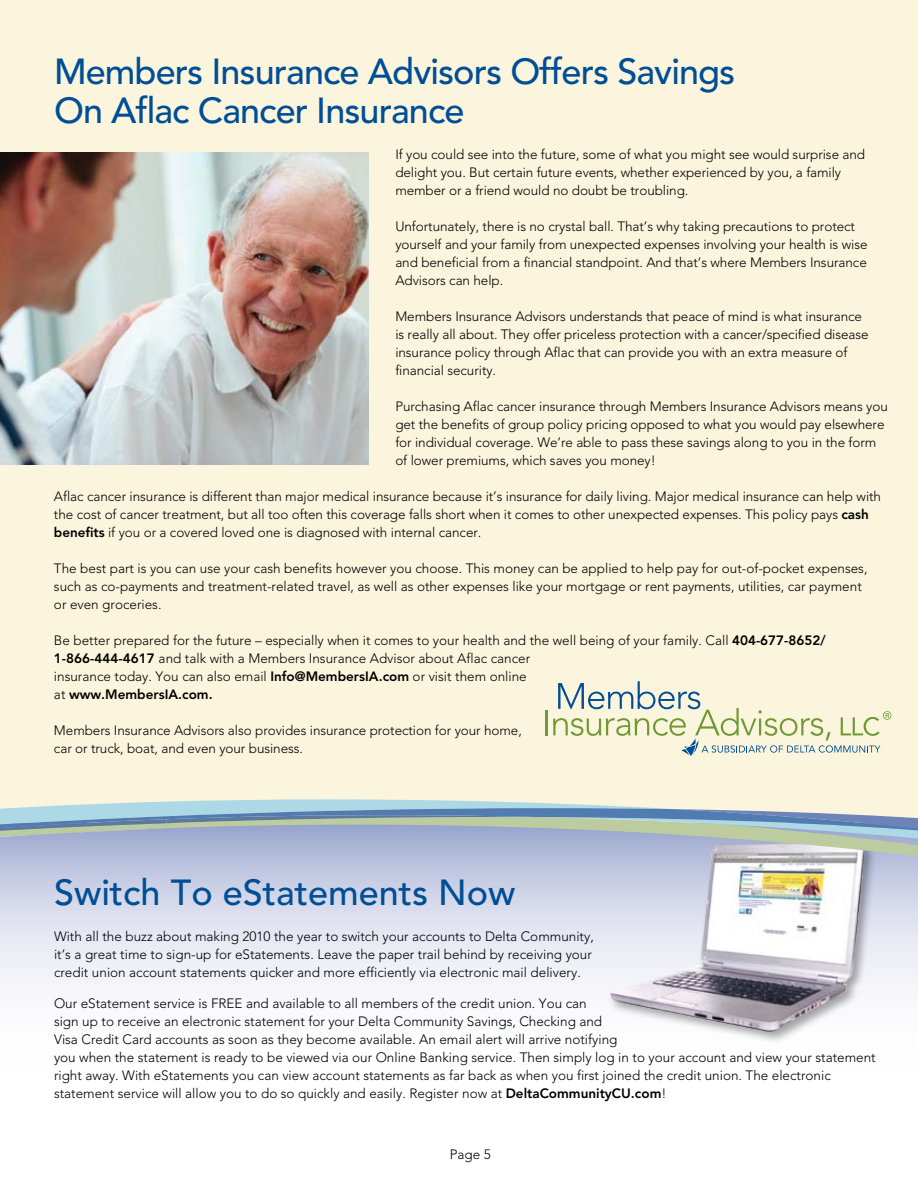
<style>
.page{position:relative;width:918px;height:1188px;background:#fff}
.page>*{position:absolute;margin:0;border:0;box-sizing:border-box;transform-origin:0 0}
.t1{font:500 36px/39px "Avenir";letter-spacing:-.025em;color:#004e95}
.t2{font:500 36px "Avenir";color:#004e95}
.t3{font:300 13.5px/18px "Avenir";letter-spacing:-.005em;color:#000}
.s1{font-weight:800}
</style>
<div class="page">
<svg style="left:0;top:863px;width:918px;height:122px"></svg>
<div style="left:0;top:0;width:918px;height:823px;background:#fcf5dd"></div>
<img style="left:0;top:153px;width:368px;height:311px">
<hr style="left:546px;top:710px;width:2px;height:25px;background:#6e9934">
<svg style="left:553px;top:681px;width:338px;height:76px"></svg>
<div style="left:607px;top:839px;width:270px;height:205px;background:#000;opacity:.35"></div>
<img style="left:610px;top:863px;width:244px;height:144px">
<svg style="left:15px;top:799px;width:638px;height:9px;fill:#add8e6"></svg>
<svg style="left:0;top:808px;width:859px;height:7px;background:#8aadca"></svg>
<svg style="left:0;top:815px;width:918px;height:48px;background:#a6b5c6"></svg>
<h1 class="t1" style="left:54px;top:53px;width:683px">Members Insurance Advisors Offers Savings<br>On Aflac Cancer Insurance</h1>
<p class="t3" style="left:395px;top:145px;width:471px">If you could see into the future, some of what you might see would surprise and delight you. But certain future events, whether experienced by you, a family member or a friend would no doubt be troubling.</p>
<p class="t3" style="left:395px;top:217px;width:474px">Unfortunately, there is no crystal ball. That’s why taking precautions to protect yourself and your family from unexpected expenses involving your health is wise and beneficial from a financial standpoint. And that’s where Members Insurance Advisors can help.</p>
<p class="t3" style="left:395px;top:307px;width:475px">Members Insurance Advisors understands that peace of mind is what insurance is really all about. They offer priceless protection with a cancer/specified disease insurance policy through Aflac that can provide you with an extra measure of financial security.</p>
<p class="t3" style="left:395px;top:397px;width:494px">Purchasing Aflac cancer insurance through Members Insurance Advisors means you get the benefits of group policy pricing opposed to what you would pay elsewhere for individual coverage. We’re able to pass these savings along to you in the form of lower premiums, which saves you money!</p>
<p class="t3" style="left:54px;top:487px;width:829px">Aflac cancer insurance is different than major medical insurance because it’s insurance for daily living. Major medical insurance can help with the cost of cancer treatment, but all too often this coverage falls short when it comes to other unexpected expenses. This policy pays <span class="s1">cash benefits</span> if you or a covered loved one is diagnosed with internal cancer.</p>
<p class="t3" style="left:54px;top:559px;width:815px">The best part is you can use your cash benefits however you choose. This money can be applied to help pay for out-of-pocket expenses, such as co-payments and treatment-related travel, as well as other expenses like your mortgage or rent payments, utilities, car payment or even groceries.</p>
<p class="t3" style="left:54px;top:631px;width:773px">Be better prepared for the future – especially when it comes to your health and the well being of your family. Call <span class="s1">404-677-8652/ 1-866-444-4617</span> and talk with a Members Insurance Advisor about Aflac cancer<br>insurance today. You can also email <span class="s1">Info@MembersIA.com</span> or visit them online<br>at <span class="s1">www.MembersIA.com.</span></p>
<p class="t3" style="left:54px;top:721px;width:469px">Members Insurance Advisors also provides insurance protection for your home, car or truck, boat, and even your business.</p>
<h1 class="t2" style="left:54px;top:871px;width:463px">Switch To eStatements Now</h1>
<p class="t3" style="left:54px;top:927px;width:541px">With all the buzz about making 2010 the year to switch your accounts to Delta Community, it’s a great time to sign-up for eStatements. Leave the paper trail behind by receiving your credit union account statements quicker and more efficiently via electronic mail delivery.</p>
<p class="t3" style="left:54px;top:994px;width:823px">Our eStatement service is FREE and available to all members of the credit union. You can<br>sign up to receive an electronic statement for your Delta Community Savings, Checking and<br>Visa Credit Card accounts as soon as they become available. An email alert will arrive notifying<br>you when the statement is ready to be viewed via our Online Banking service. Then simply log in to your account and view your statement right away. With eStatements you can view account statements as far back as when you first joined the credit union. The electronic statement service will allow you to do so quickly and easily. Register now at <span class="s1">DeltaCommunityCU.com</span>!</p>
<p class="t3" style="left:450px;top:1145px;width:43px">Page 5</p>
</div>
